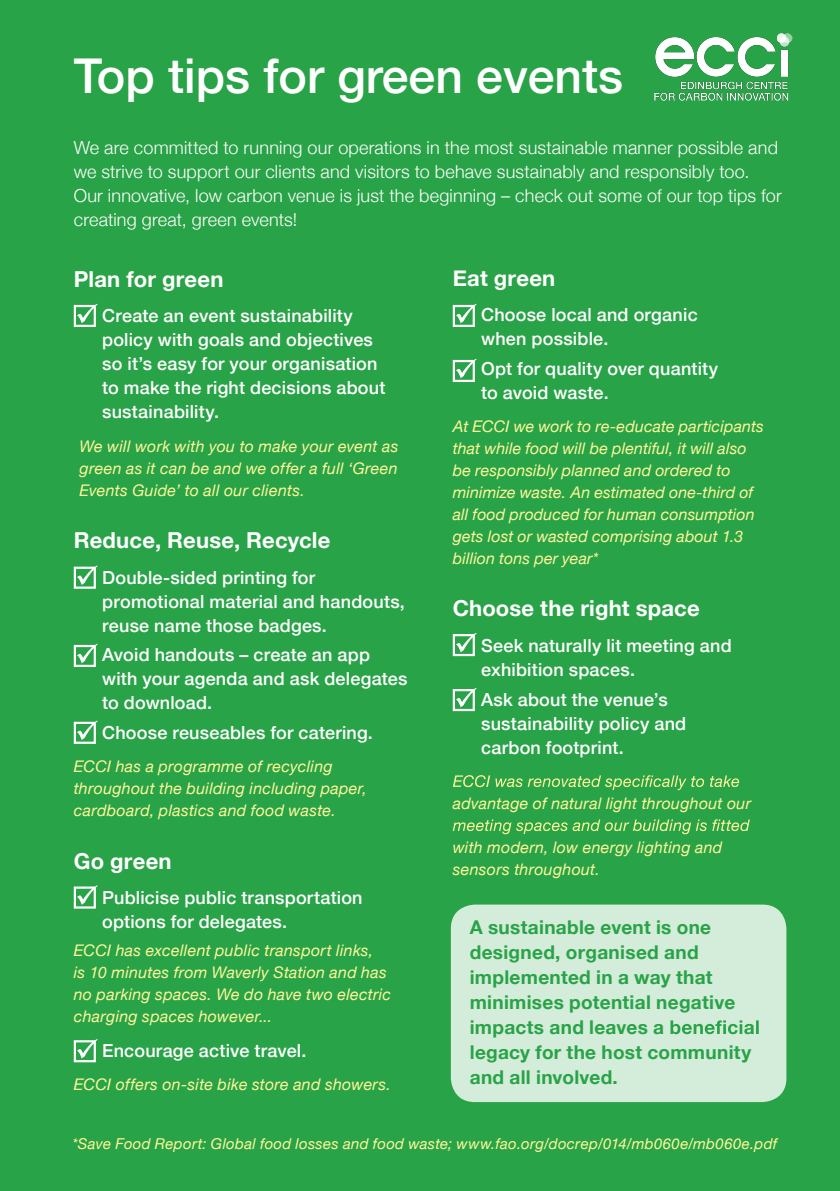
<style>
.page{position:relative;width:840px;height:1191px;background:#fff}
.page>*{position:absolute;margin:0;border:0;box-sizing:border-box;transform-origin:0 0}
.t1{font:500 48px "Helvetica Neue";color:#fff}
.t2{font:700 22px "Helvetica Neue";letter-spacing:.01em;color:#fff}
.t3{font:700 19px/25px "Helvetica Neue";letter-spacing:.015em;color:#29a347}
.t4{font:500 18px/24px "Helvetica Neue";letter-spacing:.01em;color:#fff}
.t5{font:300 18px/24px "Helvetica Neue";letter-spacing:.01em;color:#fff}
.t6{font:italic 16px/22px "Helvetica Neue";letter-spacing:.01em;color:#fff79a}
.t7{font:italic 15px "Helvetica Neue";letter-spacing:.02em;color:#fff79a}
</style>
<div class="page">
<div style="left:0;top:0;width:839px;height:1191px;background:#29a347"></div>
<div style="left:450px;top:904px;width:336px;height:198px;background:#d4ecda;border-radius:24px"></div>
<svg style="left:453px;top:775px;width:285px;height:15px"></svg>
<svg style="left:452px;top:819px;width:297px;height:15px"></svg>
<svg style="left:670px;top:1020px;width:88px;height:14px"></svg>
<svg style="left:74px;top:304px;width:24px;height:23px"></svg>
<svg style="left:452px;top:304px;width:24px;height:23px"></svg>
<svg style="left:452px;top:359px;width:24px;height:23px"></svg>
<svg style="left:452px;top:633px;width:24px;height:23px"></svg>
<svg style="left:452px;top:688px;width:24px;height:23px"></svg>
<svg style="left:74px;top:565px;width:24px;height:24px"></svg>
<svg style="left:74px;top:885px;width:24px;height:23px"></svg>
<svg style="left:74px;top:644px;width:24px;height:23px"></svg>
<svg style="left:74px;top:720px;width:24px;height:24px"></svg>
<svg style="left:74px;top:1039px;width:24px;height:23px"></svg>
<img style="left:654px;top:33px;width:138px;height:68px">
<h1 class="t1" style="left:74px;top:37px;width:550px">Top tips for green events</h1>
<p class="t5" style="left:74px;top:134px;width:709px">We are committed to running our operations in the most sustainable manner possible and we strive to support our clients and visitors to behave sustainably and responsibly too.<br>Our innovative, low carbon venue is just the beginning – check out some of our top tips for creating great, green events!</p>
<h2 class="t2" style="left:74px;top:262px;width:151px">Plan for green</h2>
<p class="t4" style="left:102px;top:302px;width:284px">Create an event sustainability policy with goals and objectives so it’s easy for your organisation to make the right decisions about sustainability.</p>
<p class="t6" style="left:79px;top:436px;width:320px;text-align:justify">We will work with you to make your event as green as it can be and we offer a full ‘Green Events Guide’ to all our clients.</p>
<h2 class="t2" style="left:74px;top:523px;width:258px">Reduce, Reuse, Recycle</h2>
<p class="t4" style="left:102px;top:563px;width:304px">Double-sided printing for promotional material and handouts, reuse name those badges.</p>
<p class="t4" style="left:102px;top:641px;width:307px">Avoid handouts – create an app with your agenda and ask delegates to download.</p>
<p class="t4" style="left:102px;top:719px;width:272px">Choose reuseables for catering.</p>
<p class="t6" style="left:74px;top:756px;width:294px">ECCI has a programme of recycling throughout the building including paper, cardboard, plastics and food waste.</p>
<h2 class="t2" style="left:74px;top:843px;width:99px">Go green</h2>
<p class="t4" style="left:102px;top:884px;width:262px">Publicise public transportation options for delegates.</p>
<p class="t6" style="left:74px;top:940px;width:319px">ECCI has excellent public transport links,<br>is 10 minutes from Waverly Station and has no parking spaces. We do have two electric charging spaces however...</p>
<p class="t4" style="left:102px;top:1037px;width:206px">Encourage active travel.</p>
<p class="t6" style="left:74px;top:1074px;width:318px">ECCI offers on-site bike store and showers.</p>
<h2 class="t2" style="left:452px;top:260px;width:104px">Eat green</h2>
<p class="t4" style="left:481px;top:301px;width:218px">Choose local and organic when possible.</p>
<p class="t4" style="left:481px;top:355px;width:238px">Opt for quality over quantity to avoid waste.</p>
<p class="t6" style="left:452px;top:416px;width:312px">At ECCI we work to re-educate participants that while food will be plentiful, it will also be responsibly planned and ordered to minimize waste. An estimated one-third of all food produced for human consumption gets lost or wasted comprising about 1.3 billion tons per year*</p>
<h2 class="t2" style="left:452px;top:591px;width:248px">Choose the right space</h2>
<p class="t4" style="left:481px;top:632px;width:252px">Seek naturally lit meeting and exhibition spaces.</p>
<p class="t4" style="left:481px;top:685px;width:206px">Ask about the venue’s sustainability policy and carbon footprint.</p>
<p class="t6" style="left:452px;top:793px;width:300px">advantage of natural light throughout our</p>
<p class="t6" style="left:452px;top:837px;width:271px">with modern, low energy lighting and sensors throughout.</p>
<p class="t3" style="left:469px;top:915px;width:283px">A sustainable event is one designed, organised and implemented in a way that minimises potential negative impacts and leaves a<br>legacy for the host community and all involved.</p>
<p class="t7" style="left:72px;top:1132px;width:706px">*Save Food Report: Global food losses and food waste; www.fao.org/docrep/014/mb060e/mb060e.pdf</p>
</div>
